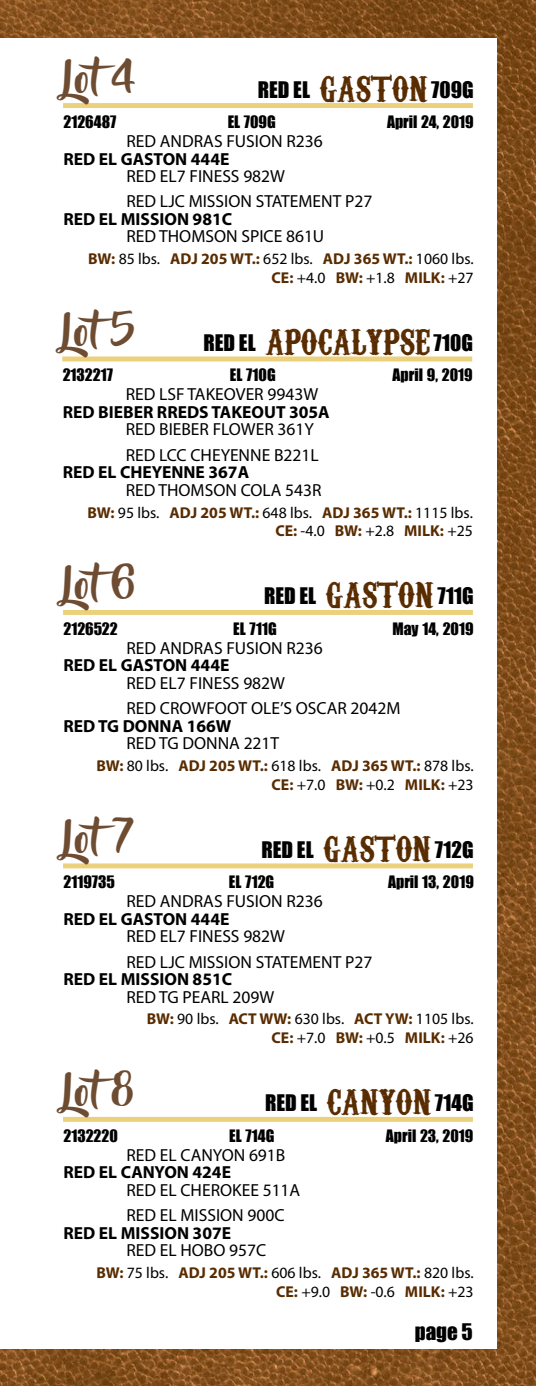
<style>
.page{position:relative;width:536px;height:1386px;background:#fff}
.page>*{position:absolute;margin:0;border:0;box-sizing:border-box;transform-origin:0 0}
.t1{font:39.38px "Beyond The Mountains";color:#6e4c32}
.t2{font:35px "Carnivalee Freakshow";color:#592c00}
.t3{font:21px "Impact";color:#000}
.t4{font:17.5px/25.4px "Myriad Pro";color:#000}
.t5{font:700 17.5px "Myriad Pro";color:#000}
.t6{font:700 15.75px/18.9px "Myriad Pro";color:#592c00;text-align:right}
.t7{font:15.75px "Impact";color:#000}
.t8{font:15.75px/18.9px "Myriad Pro";color:#000;text-align:right}
.s1{font-family:"Carnivalee Freakshow";font-size:35px;color:#592c00}
.s2{font-weight:400;color:#000}
.s3{font-family:"Impact";font-size:21px;color:#000}
.s4{font-weight:700;color:#592c00}
</style>
<div class="page">
<img style="left:0;top:0;width:536px;height:1386px">
<div style="left:0;top:39px;width:496px;height:1310px;background:#fff"></div>
<div style="left:63px;top:103px;width:409px;height:5px;background:#ecd17d"></div>
<hr style="left:62px;top:357px;width:410px;height:4px;background:#ecd17d">
<div style="left:63px;top:610px;width:409px;height:5px;background:#ecd17d"></div>
<div style="left:63px;top:863px;width:409px;height:5px;background:#ecd17d"></div>
<div style="left:63px;top:1117px;width:409px;height:5px;background:#ecd17d"></div>
<h1 class="t1" style="left:63px;top:56px;width:74px">Lo t4</h1>
<p class="t3" style="left:258px;top:73px;width:217px">RED EL <span class="s1">GASTON</span> 709G</p>
<p class="t7" style="left:63px;top:110px;width:54px">2126487</p>
<p class="t7" style="left:227px;top:110px;width:49px">EL 709G</p>
<p class="t7" style="left:387px;top:110px;width:88px">April 24, 2019</p>
<p class="t4" style="left:126px;top:128px;width:198px">RED ANDRAS FUSION R236</p>
<p class="t5" style="left:63px;top:147px;width:167px">RED EL GASTON 444E</p>
<p class="t4" style="left:126px;top:163px;width:247px">RED EL7 FINESS 982W<br>RED LJC MISSION STATEMENT P27</p>
<p class="t5" style="left:63px;top:208px;width:170px">RED EL MISSION 981C</p>
<p class="t4" style="left:126px;top:224px;width:199px">RED THOMSON SPICE 861U</p>
<p class="t6" style="left:88px;top:249px;width:387px">BW: <span class="s2">85 lbs.</span> ADJ 205 WT.: <span class="s2">652 lbs.</span> ADJ 365 WT.: <span class="s2">1060 lbs.<br></span>CE: <span class="s2">+4.0</span> BW: <span class="s2">+1.8</span> MILK: <span class="s2">+27</span></p>
<h1 class="t1" style="left:62px;top:309px;width:75px">Lo t5</h1>
<h2 class="t2" style="left:203px;top:319px;width:271px"><span class="s3">RED EL</span> APOCALYPSE <span class="s3">710G</span></h2>
<p class="t7" style="left:63px;top:363px;width:52px">2132217</p>
<p class="t7" style="left:230px;top:363px;width:47px">EL 710G</p>
<p class="t7" style="left:392px;top:363px;width:82px">April 9, 2019</p>
<p class="t4" style="left:126px;top:382px;width:194px">RED LSF TAKEOVER 9943W</p>
<p class="t5" style="left:63px;top:401px;width:268px">RED BIEBER RREDS TAKEOUT 305A</p>
<p class="t4" style="left:126px;top:417px;width:194px">RED BIEBER FLOWER 361Y<br>RED LCC CHEYENNE B221L</p>
<p class="t5" style="left:63px;top:461px;width:188px">RED EL CHEYENNE 367A</p>
<p class="t4" style="left:126px;top:477px;width:197px">RED THOMSON COLA 543R</p>
<p class="t6" style="left:87px;top:502px;width:387px">BW: <span class="s2">95 lbs.</span> ADJ 205 WT.: <span class="s2">648 lbs.</span> ADJ 365 WT.: <span class="s2">1115 lbs.<br></span>CE: <span class="s2">-4.0</span> BW: <span class="s2">+2.8</span> MILK: <span class="s2">+25</span></p>
<h1 class="t1" style="left:63px;top:563px;width:75px">Lo t6</h1>
<p class="t3" style="left:264px;top:580px;width:211px">RED EL <span class="s1">GASTON</span> 711G</p>
<p class="t7" style="left:63px;top:616px;width:56px">2126522</p>
<p class="t7" style="left:233px;top:616px;width:45px">EL 711G</p>
<p class="t7" style="left:392px;top:616px;width:83px">May 14, 2019</p>
<p class="t4" style="left:126px;top:635px;width:198px">RED ANDRAS FUSION R236</p>
<p class="t5" style="left:63px;top:654px;width:167px">RED EL GASTON 444E</p>
<p class="t4" style="left:126px;top:670px;width:275px">RED EL7 FINESS 982W<br>RED CROWFOOT OLE’S OSCAR 2042M</p>
<p class="t5" style="left:63px;top:715px;width:169px">RED TG DONNA 166W</p>
<p class="t4" style="left:126px;top:730px;width:154px">RED TG DONNA 221T</p>
<p class="t6" style="left:96px;top:756px;width:378px">BW: <span class="s2">80 lbs.</span> ADJ 205 WT.: <span class="s2">618 lbs.</span> ADJ 365 WT.: <span class="s2">878 lbs.<br></span>CE: <span class="s2">+7.0</span> BW: <span class="s2">+0.2</span> MILK: <span class="s2">+23</span></p>
<h1 class="t1" style="left:63px;top:816px;width:73px">Lo t7</h1>
<p class="t3" style="left:261px;top:833px;width:213px">RED EL <span class="s1">GASTON</span> 712G</p>
<p class="t7" style="left:63px;top:870px;width:53px">2119735</p>
<p class="t7" style="left:229px;top:870px;width:47px">EL 712G</p>
<p class="t7" style="left:388px;top:870px;width:87px">April 13, 2019</p>
<p class="t4" style="left:126px;top:889px;width:198px">RED ANDRAS FUSION R236</p>
<p class="t5" style="left:63px;top:908px;width:167px">RED EL GASTON 444E</p>
<p class="t4" style="left:126px;top:924px;width:247px">RED EL7 FINESS 982W<br>RED LJC MISSION STATEMENT P27</p>
<p class="t5" style="left:63px;top:968px;width:170px">RED EL MISSION 851C</p>
<p class="t4" style="left:126px;top:984px;width:149px">RED TG PEARL 209W</p>
<h1 class="t1" style="left:63px;top:1070px;width:73px">Lo t8</h1>
<p class="t8" style="left:147px;top:1009px;width:328px"><span class="s4">BW:</span> 90 lbs. <span class="s4">ACT WW:</span> 630 lbs. <span class="s4">ACT YW:</span> 1105 lbs.<br><span class="s4">CE:</span> +7.0 <span class="s4">BW:</span> +0.5 <span class="s4">MILK:</span> +26</p>
<p class="t3" style="left:265px;top:1087px;width:210px">RED EL <span class="s1">CANYON</span> 714G</p>
<p class="t7" style="left:63px;top:1123px;width:56px">2132220</p>
<p class="t7" style="left:229px;top:1123px;width:47px">EL 714G</p>
<p class="t7" style="left:386px;top:1123px;width:89px">April 23, 2019</p>
<p class="t4" style="left:126px;top:1142px;width:160px">RED EL CANYON 691B</p>
<p class="t5" style="left:63px;top:1161px;width:169px">RED EL CANYON 424E</p>
<p class="t4" style="left:126px;top:1177px;width:175px">RED EL CHEROKEE 511A<br>RED EL MISSION 900C</p>
<p class="t5" style="left:63px;top:1221px;width:169px">RED EL MISSION 307E</p>
<p class="t4" style="left:126px;top:1237px;width:141px">RED EL HOBO 957C</p>
<p class="t6" style="left:96px;top:1263px;width:378px">BW: <span class="s2">75 lbs.</span> ADJ 205 WT.: <span class="s2">606 lbs.</span> ADJ 365 WT.: <span class="s2">820 lbs.<br></span>CE: <span class="s2">+9.0</span> BW: <span class="s2">-0.6</span> MILK: <span class="s2">+23</span></p>
<p class="t3" style="left:414px;top:1315px;width:60px">page 5</p>
</div>
